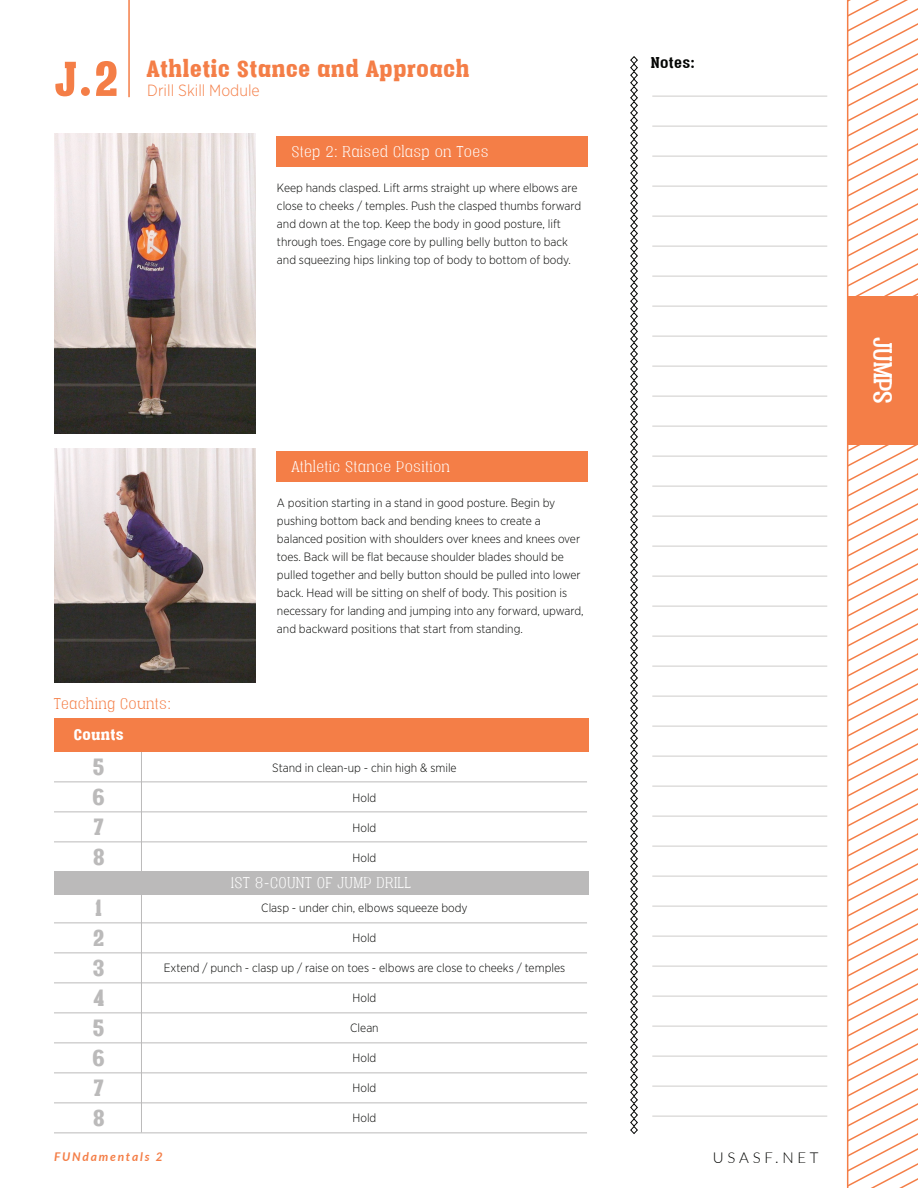
<style>
.page{position:relative;width:918px;height:1188px;background:#fff}
.page>*{position:absolute;margin:0;border:0;box-sizing:border-box;transform-origin:0 0}
.t1{font:900 56.7px "Vacer Serif Personal";color:#f47e47}
.t2{font:30px "Vacer Serif Personal";color:#fff}
.t3{font:900 27px "Vacer Serif Personal";letter-spacing:.05em;color:#f47e47}
.t4{font:900 27px/30px "Vacer Serif Personal";color:#bbbaba;text-align:justify}
.t5{font:300 18px "Vacer Serif Personal";letter-spacing:.05em;color:#fff}
.t6{font:300 18px "Vacer Serif Personal";letter-spacing:.05em;color:#f47e47}
.t7{font:700 18px "Vacer Serif Personal";letter-spacing:.05em;color:#040503}
.t8{font:900 18px "Vacer Serif Personal";letter-spacing:.05em;color:#fff}
.t9{font:300 16.2px "Gotham Narrow";color:#f47e47}
.t10{font:300 15px "Lato";letter-spacing:.25em;color:#040503}
.t11{font:300 12px/18px "Gotham Narrow";color:#040503}
.t12{font:italic 700 12px "Lato";letter-spacing:.15em;color:#f47e47}
</style>
<div class="page">
<svg style="left:846px;top:0;width:72px;height:1188px"></svg>
<div style="left:847px;top:296px;width:71px;height:149px;background:#f47e47"></div>
<hr style="left:128px;top:0;width:2px;height:97px;background:#f47e47">
<svg style="left:630px;top:56px;width:8px;height:1078px"></svg>
<div style="left:277px;top:137px;width:311px;height:30px;background:#f47e47"></div>
<img style="left:54px;top:134px;width:202px;height:299px">
<hr style="left:652px;top:246px;width:175px;height:1px;background:#ceccca">
<hr style="left:652px;top:276px;width:175px;height:1px;background:#ceccca">
<hr style="left:652px;top:306px;width:175px;height:1px;background:#ceccca">
<hr style="left:652px;top:336px;width:175px;height:1px;background:#ceccca">
<hr style="left:652px;top:366px;width:175px;height:1px;background:#ceccca">
<hr style="left:652px;top:396px;width:175px;height:1px;background:#ceccca">
<hr style="left:652px;top:426px;width:175px;height:1px;background:#ceccca">
<hr style="left:652px;top:456px;width:175px;height:1px;background:#ceccca">
<hr style="left:652px;top:486px;width:175px;height:1px;background:#ceccca">
<hr style="left:652px;top:516px;width:175px;height:1px;background:#ceccca">
<hr style="left:652px;top:546px;width:175px;height:1px;background:#ceccca">
<hr style="left:652px;top:576px;width:175px;height:1px;background:#ceccca">
<hr style="left:652px;top:606px;width:175px;height:1px;background:#ceccca">
<hr style="left:652px;top:636px;width:175px;height:1px;background:#ceccca">
<hr style="left:652px;top:666px;width:175px;height:1px;background:#ceccca">
<hr style="left:652px;top:696px;width:175px;height:1px;background:#ceccca">
<hr style="left:652px;top:726px;width:175px;height:1px;background:#ceccca">
<hr style="left:652px;top:756px;width:175px;height:1px;background:#ceccca">
<hr style="left:652px;top:786px;width:175px;height:1px;background:#ceccca">
<hr style="left:652px;top:816px;width:175px;height:1px;background:#ceccca">
<hr style="left:652px;top:846px;width:175px;height:1px;background:#ceccca">
<hr style="left:652px;top:876px;width:175px;height:1px;background:#ceccca">
<hr style="left:652px;top:906px;width:175px;height:1px;background:#ceccca">
<hr style="left:652px;top:936px;width:175px;height:1px;background:#ceccca">
<hr style="left:652px;top:966px;width:175px;height:1px;background:#ceccca">
<hr style="left:652px;top:996px;width:175px;height:1px;background:#ceccca">
<hr style="left:652px;top:1026px;width:175px;height:1px;background:#ceccca">
<hr style="left:652px;top:1056px;width:175px;height:1px;background:#ceccca">
<hr style="left:652px;top:1086px;width:175px;height:1px;background:#ceccca">
<hr style="left:652px;top:1116px;width:175px;height:1px;background:#ceccca">
<hr style="left:652px;top:126px;width:175px;height:1px;background:#ceccca">
<hr style="left:652px;top:156px;width:175px;height:1px;background:#ceccca">
<hr style="left:652px;top:186px;width:175px;height:1px;background:#ceccca">
<hr style="left:652px;top:216px;width:175px;height:1px;background:#ceccca">
<hr style="left:652px;top:96px;width:175px;height:1px;background:#ceccca">
<hr style="left:141px;top:735px;width:1px;height:398px;background:#bbbaba">
<div style="left:54px;top:719px;width:535px;height:33px;background:#f47e47"></div>
<hr style="left:54px;top:782px;width:533px;height:1px;background:#bbbaba">
<hr style="left:54px;top:812px;width:533px;height:1px;background:#bbbaba">
<hr style="left:54px;top:842px;width:533px;height:1px;background:#bbbaba">
<hr style="left:54px;top:922px;width:533px;height:1px;background:#bbbaba">
<hr style="left:54px;top:952px;width:533px;height:1px;background:#bbbaba">
<hr style="left:54px;top:982px;width:533px;height:1px;background:#bbbaba">
<hr style="left:54px;top:1012px;width:533px;height:1px;background:#bbbaba">
<hr style="left:54px;top:1042px;width:533px;height:1px;background:#bbbaba">
<hr style="left:54px;top:1072px;width:533px;height:1px;background:#bbbaba">
<hr style="left:54px;top:1102px;width:533px;height:1px;background:#bbbaba">
<hr style="left:54px;top:1132px;width:533px;height:1px;background:#bbbaba">
<div style="left:54px;top:871px;width:535px;height:24px;background:#bbbaba"></div>
<div style="left:277px;top:452px;width:311px;height:30px;background:#f47e47"></div>
<img style="left:54px;top:449px;width:202px;height:234px">
<h1 class="t1" style="left:54px;top:46px;width:65px">J.2</h1>
<h3 class="t3" style="left:147px;top:54px;width:323px">Athletic Stance and Approach</h3>
<h3 class="t9" style="left:147px;top:81px;width:114px">Drill Skill Module</h3>
<h3 class="t5" style="left:292px;top:141px;width:198px">Step 2: Raised Clasp on Toes</h3>
<p class="t11" style="left:277px;top:179px;width:306px">Keep hands clasped. Lift arms straight up where elbows are close to cheeks / temples. Push the clasped thumbs forward and down at the top. Keep the body in good posture, lift through toes. Engage core by pulling belly button to back and squeezing hips linking top of body to bottom of body.</p>
<h3 class="t7" style="left:651px;top:52px;width:45px">Notes:</h3>
<h3 class="t6" style="left:54px;top:694px;width:118px">Teaching Counts:</h3>
<h3 class="t8" style="left:74px;top:724px;width:51px">Counts</h3>
<h3 class="t5" style="left:292px;top:456px;width:160px">Athletic Stance Position</h3>
<p class="t11" style="left:277px;top:494px;width:308px">A position starting in a stand in good posture. Begin by pushing bottom back and bending knees to create a balanced position with shoulders over knees and knees over toes. Back will be flat because shoulder blades should be pulled together and belly button should be pulled into lower back. Head will be sitting on shelf of body. This position is necessary for landing and jumping into any forward, upward, and backward positions that start from standing.</p>
<h3 class="t4" style="left:93px;top:752px;width:14px">5<br>6<br>7<br>8</h3>
<h3 class="t4" style="left:93px;top:893px;width:14px;text-align:left">1<br>2<br>3<br>4<br>5<br>6<br>7<br>8</h3>
<p class="t11" style="left:272px;top:759px;width:186px">Stand in clean-up - chin high &amp; smile</p>
<p class="t11" style="left:353px;top:789px;width:25px">Hold</p>
<p class="t11" style="left:353px;top:819px;width:25px">Hold</p>
<p class="t11" style="left:353px;top:849px;width:25px">Hold</p>
<h3 class="t5" style="left:231px;top:873px;width:181px">1ST 8-COUNT OF JUMP DRILL</h3>
<p class="t11" style="left:261px;top:898px;width:208px">Clasp - under chin, elbows squeeze body</p>
<p class="t11" style="left:353px;top:928px;width:25px">Hold</p>
<p class="t11" style="left:164px;top:958px;width:403px">Extend / punch - clasp up / raise on toes - elbows are close to cheeks / temples</p>
<p class="t11" style="left:353px;top:988px;width:25px">Hold</p>
<p class="t11" style="left:350px;top:1018px;width:30px">Clean</p>
<p class="t11" style="left:353px;top:1048px;width:25px">Hold</p>
<p class="t11" style="left:353px;top:1078px;width:25px">Hold</p>
<p class="t11" style="left:353px;top:1108px;width:25px">Hold</p>
<p class="t12" style="left:54px;top:1148px;width:110px">FUNdamentals 2</p>
<p class="t10" style="left:713px;top:1148px;width:107px">USASF.NET</p>
<h2 class="t2" style="left:900px;top:337px;width:68px;rotate:90deg">JUMPS</h2>
</div>
